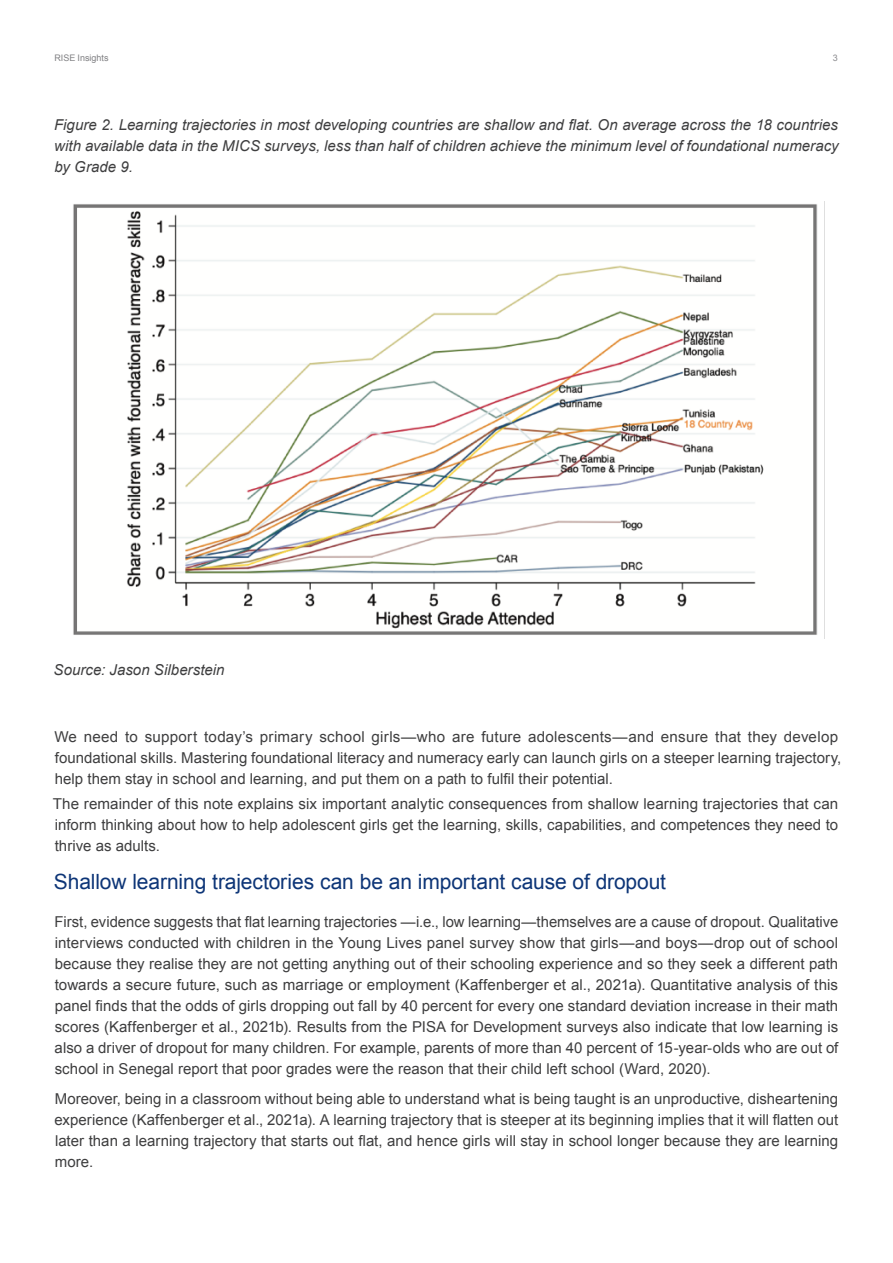
<style>
.page{position:relative;width:893px;height:1263px;background:#fff}
.page>*{position:absolute;margin:0;border:0;box-sizing:border-box;transform-origin:0 0}
.Sub_Heading{font:21px "Arial";letter-spacing:-.005em;color:#0d3577}
.Body_Text{font:15px/21px "Arial";letter-spacing:.005em;color:#3e3e3f;text-align:justify}
.Body_Text-2{font:italic 15px/21px "Arial";color:#3e3e3f;text-align:justify}
.Body_Text-3{font:9px "Arial";color:#808083}
.Body_Text-4{font:9px "Arial";color:#8b8b8f}
</style>
<div class="page">
<img style="left:73px;top:204px;width:745px;height:431px">
<p class="Body_Text-3" style="left:54px;top:52px;width:56px">RISE Insights</p>
<p class="Body_Text-4" style="left:833px;top:52px;width:7px">3</p>
<p class="Body_Text-2" style="left:54px;top:115px;width:786px">Figure 2. Learning trajectories in most developing countries are shallow and flat. On average across the 18 countries with available data in the MICS surveys, less than half of children achieve the minimum level of foundational numeracy by Grade 9.</p>
<p class="Body_Text-2" style="left:53px;top:659px;width:173px">Source: Jason Silberstein</p>
<p class="Body_Text" style="left:54px;top:726px;width:789px;text-align:left">We need to support today’s primary school girls—who are future adolescents—and ensure that they develop foundational skills. Mastering foundational literacy and numeracy early can launch girls on a steeper learning trajectory, help them stay in school and learning, and put them on a path to fulfil their potential.</p>
<p class="Body_Text" style="left:53px;top:793px;width:787px">The remainder of this note explains six important analytic consequences from shallow learning trajectories that can inform thinking about how to help adolescent girls get the learning, skills, capabilities, and competences they need to thrive as adults.</p>
<p class="Sub_Heading" style="left:54px;top:868px;width:614px">Shallow learning trajectories can be an important cause of dropout</p>
<p class="Body_Text" style="left:55px;top:912px;width:785px">First, evidence suggests that flat learning trajectories —i.e., low learning—themselves are a cause of dropout. Qualitative interviews conducted with children in the Young Lives panel survey show that girls—and boys—drop out of school because they realise they are not getting anything out of their schooling experience and so they seek a different path towards a secure future, such as marriage or employment (Kaffenberger et al., 2021a). Quantitative analysis of this panel finds that the odds of girls dropping out fall by 40 percent for every one standard deviation increase in their math scores (Kaffenberger et al., 2021b). Results from the PISA for Development surveys also indicate that low learning is also a driver of dropout for many children. For example, parents of more than 40 percent of 15-year-olds who are out of school in Senegal report that poor grades were the reason that their child left school (Ward, 2020).</p>
<p class="Body_Text" style="left:54px;top:1088px;width:785px">Moreover, being in a classroom without being able to understand what is being taught is an unproductive, disheartening experience (Kaffenberger et al., 2021a). A learning trajectory that is steeper at its beginning implies that it will flatten out later than a learning trajectory that starts out flat, and hence girls will stay in school longer because they are learning more.</p>
</div>
